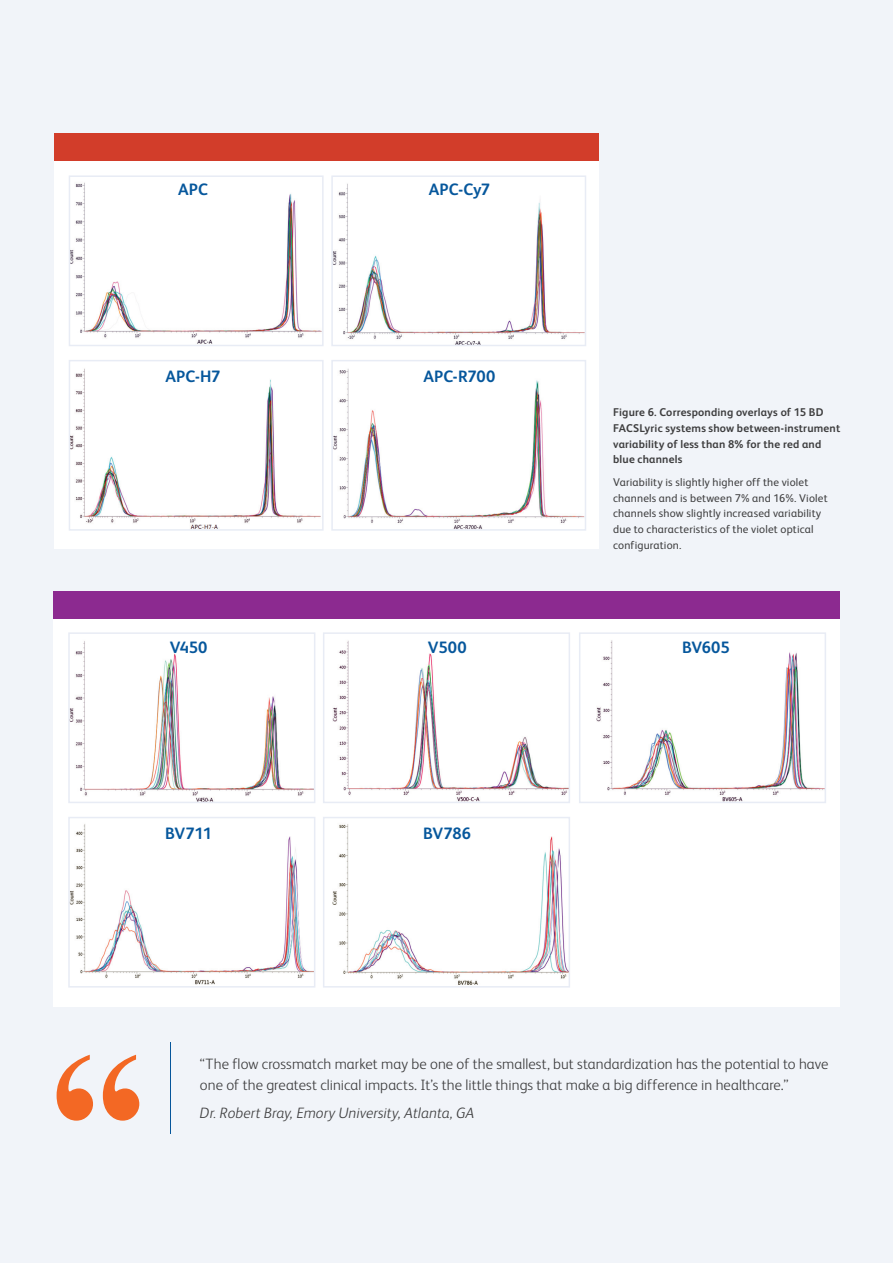
<style>
.page{position:relative;width:893px;height:1263px;background:#f1f4f9}
.page>*{position:absolute;margin:0;border:0;box-sizing:border-box;transform-origin:0 0}
.t1{font:700 16.5px "FS Albert Pro";color:#06579c}
.t2{font:300 15px/21px "FS Albert Pro";letter-spacing:.005em;color:#3e3e3f}
.t3{font:italic 300 15px "FS Albert Pro";color:#3e3e3f}
.t4{font:11.25px/15.8px "FS Albert Pro";letter-spacing:.015em;color:#3e3e3f}
.t5{font:700 11.25px/15.8px "FS Albert Pro";letter-spacing:.015em;color:#3e3e3f}
</style>
<div class="page">
<div style="left:53px;top:592px;width:787px;height:415px;background:#fff"></div>
<img style="left:71px;top:641px;width:241px;height:159px">
<div style="left:68px;top:632px;width:247px;height:171px;border:2px solid #e8ecf5"></div>
<img style="left:332px;top:640px;width:235px;height:160px">
<div style="left:323px;top:632px;width:247px;height:171px;border:2px solid #e8ecf5"></div>
<img style="left:596px;top:640px;width:227px;height:160px">
<div style="left:579px;top:632px;width:247px;height:171px;border:2px solid #e8ecf5"></div>
<img style="left:71px;top:824px;width:241px;height:160px">
<div style="left:68px;top:817px;width:247px;height:170px;border:2px solid #e8ecf5"></div>
<img style="left:332px;top:824px;width:235px;height:160px">
<div style="left:323px;top:817px;width:247px;height:170px;border:2px solid #e8ecf5"></div>
<div style="left:53px;top:591px;width:787px;height:27px;background:#8c2a90"></div>
<div style="left:54px;top:133px;width:544px;height:416px;background:#fff"></div>
<img style="left:72px;top:182px;width:249px;height:161px">
<div style="left:69px;top:175px;width:255px;height:171px;border:2px solid #e8ecf5"></div>
<img style="left:334px;top:183px;width:249px;height:160px">
<div style="left:331px;top:175px;width:255px;height:171px;border:2px solid #e8ecf5"></div>
<img style="left:72px;top:368px;width:249px;height:160px">
<div style="left:69px;top:360px;width:255px;height:171px;border:2px solid #e8ecf5"></div>
<img style="left:334px;top:369px;width:249px;height:159px">
<div style="left:331px;top:360px;width:255px;height:171px;border:2px solid #e8ecf5"></div>
<div style="left:54px;top:133px;width:544px;height:27px;background:#d23d2a"></div>
<svg style="left:57px;top:1055px;width:82px;height:66px"></svg>
<hr style="left:170px;top:1043px;width:1px;height:91px;background:#06569b">
<p class="t1" style="left:178px;top:178px;width:31px">APC</p>
<p class="t1" style="left:429px;top:178px;width:63px">APC-Cy7</p>
<p class="t1" style="left:165px;top:365px;width:56px">APC-H7</p>
<p class="t1" style="left:423px;top:365px;width:74px">APC-R700</p>
<p class="t5" style="left:613px;top:404px;width:229px">Figure 6. Corresponding overlays of 15 BD FACSLyric systems show between-instrument variability of less than 8% for the red and blue channels</p>
<p class="t4" style="left:613px;top:473px;width:216px">Variability is slightly higher off the violet channels and is between 7% and 16%. Violet channels show slightly increased variability due to characteristics of the violet optical configuration.</p>
<p class="t1" style="left:170px;top:635px;width:39px">V450</p>
<p class="t1" style="left:428px;top:635px;width:40px">V500</p>
<p class="t1" style="left:682px;top:635px;width:49px">BV605</p>
<p class="t1" style="left:165px;top:822px;width:48px">BV711</p>
<p class="t1" style="left:423px;top:822px;width:50px">BV786</p>
<p class="t2" style="left:200px;top:1052px;width:630px">“The flow crossmatch market may be one of the smallest, but standardization has the potential to have one of the greatest clinical impacts. It’s the little things that make a big difference in healthcare.”</p>
<p class="t3" style="left:200px;top:1102px;width:276px">Dr. Robert Bray, Emory University, Atlanta, GA</p>
</div>
